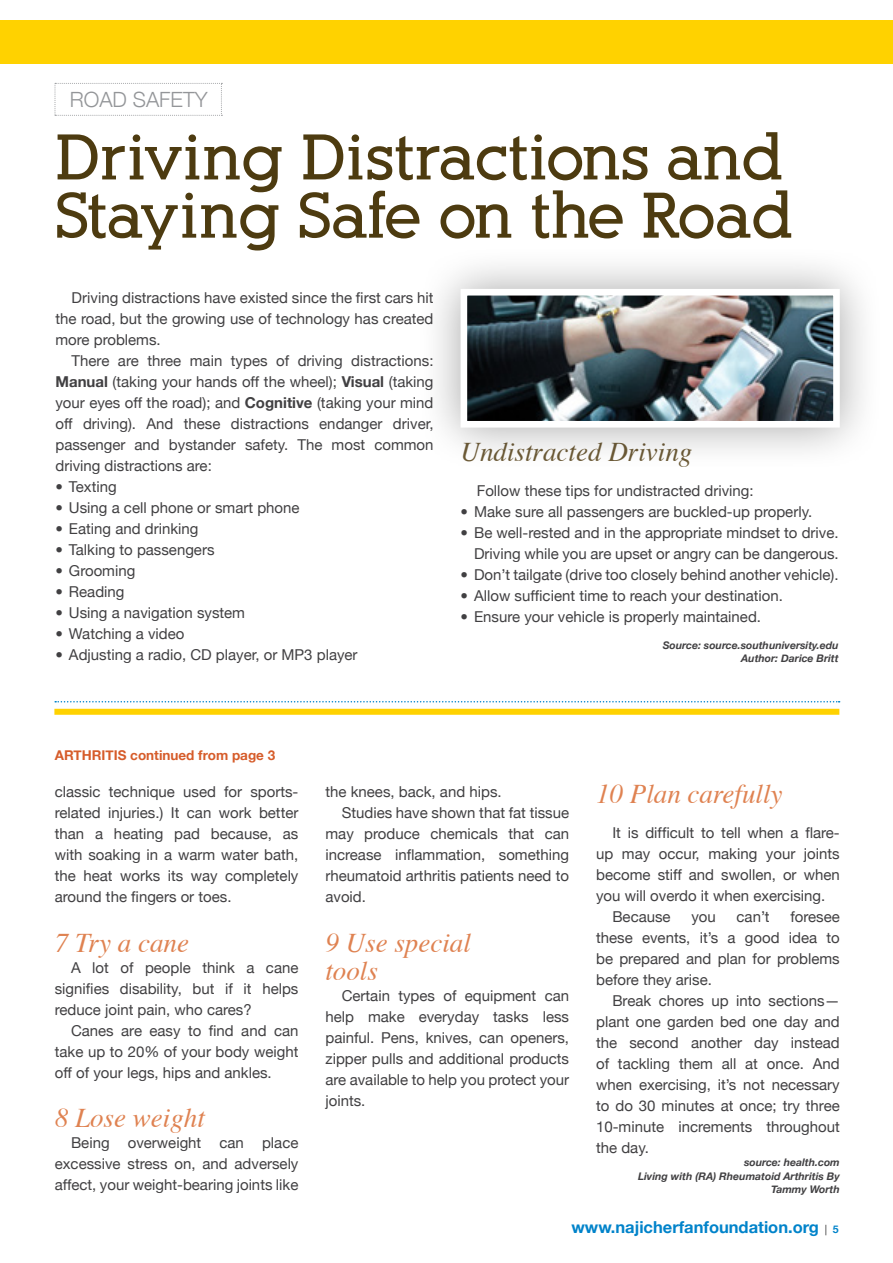
<style>
.page{position:relative;width:893px;height:1263px;background:#fff}
.page>*{position:absolute;margin:0;border:0;box-sizing:border-box;transform-origin:0 0}
.t1{font:700 63px/58.2px "Alexandria FLF";color:#4d3b10}
.t2{font:italic 27px/28.5px "Times";color:#df8251}
.t3{font:italic 27px "Times";color:#6d5b37}
.t4{font:300 21px "Helvetica Neue";color:#939598}
.t5{font:700 16.5px "Helvetica Neue";color:#0083ca}
.t6{font:15px/21px "Helvetica Neue";color:#414042;text-align:justify}
.t7{font:700 13.5px "Helvetica Neue";color:#d65c2a}
.t8{font:italic 700 10.5px/13.5px "Helvetica Neue";color:#414042;text-align:right}
.s1{font-weight:700}
.s2{font-weight:300;font-size:10.5px;color:#000}
.s3{font-size:10.5px}
</style>
<div class="page">
<div style="left:0;top:21px;width:893px;height:43px;background:#ffd200"></div>
<svg style="left:55px;top:83px;width:167px;height:33px"></svg>
<div style="left:54px;top:709px;width:785px;height:6px;background:#ffd200"></div>
<svg style="left:55px;top:701px;width:785px;height:1px"></svg>
<div style="left:417px;top:245px;width:466px;height:227px;background:#000;opacity:.35"></div>
<img style="left:469px;top:297px;width:363px;height:123px">
<div style="left:461px;top:289px;width:379px;height:139px;border:7px solid #fff"></div>
<h3 class="t4" style="left:70px;top:86px;width:139px">ROAD SAFETY</h3>
<h1 class="t1" style="left:55px;top:129px;width:739px">Driving Distractions and<br>Staying Safe on the Road</h1>
<p class="t6" style="left:55px;top:287px;width:380px;text-indent:16px">Driving distractions have existed since the first cars hit the road, but the growing use of technology has created more problems.</p>
<p class="t6" style="left:55px;top:350px;width:380px;text-indent:16px">There are three main types of driving distractions:<br><span class="s1">Manual</span> (taking your hands off the wheel); <span class="s1">Visual</span> (taking your eyes off the road); and <span class="s1">Cognitive</span> (taking your mind off driving). And these distractions endanger driver, passenger and bystander safety. The most common driving distractions are:</p>
<p class="t6" style="left:55px;top:476px;width:63px">• Texting</p>
<p class="t6" style="left:55px;top:497px;width:246px">• Using a cell phone or smart phone</p>
<p class="t6" style="left:55px;top:518px;width:144px">• Eating and drinking</p>
<p class="t6" style="left:55px;top:539px;width:161px">• Talking to passengers</p>
<p class="t6" style="left:55px;top:560px;width:81px">• Grooming</p>
<p class="t6" style="left:55px;top:581px;width:71px">• Reading</p>
<p class="t6" style="left:55px;top:602px;width:191px">• Using a navigation system</p>
<p class="t6" style="left:55px;top:623px;width:131px">• Watching a video</p>
<p class="t6" style="left:55px;top:644px;width:304px">• Adjusting a radio, CD player, or MP3 player</p>
<h2 class="t3" style="left:461px;top:429px;width:233px">Undistracted Driving</h2>
<p class="t6" style="left:477px;top:480px;width:278px">Follow these tips for undistracted driving:</p>
<p class="t6" style="left:461px;top:501px;width:353px">• Make sure all passengers are buckled-up properly.</p>
<p class="t6" style="left:461px;top:522px;width:380px;text-align:right">• Be well-rested and in the appropriate mindset to drive.<br>Driving while you are upset or angry can be dangerous.</p>
<p class="t6" style="left:461px;top:564px;width:380px">• Don’t tailgate (drive too closely behind another vehicle).</p>
<p class="t6" style="left:461px;top:585px;width:324px">• Allow sufficient time to reach your destination.</p>
<p class="t6" style="left:461px;top:606px;width:302px">• Ensure your vehicle is properly maintained.</p>
<p class="t8" style="left:663px;top:638px;width:177px">Source: source.southuniversity.edu<br>Author: Darice Britt</p>
<p class="t7" style="left:55px;top:747px;width:222px">ARTHRITIS continued from page 3</p>
<p class="t6" style="left:55px;top:781px;width:245px">classic technique used for sports&shy;related injuries.) It can work better than a heating pad because, as with soaking in a warm water bath, the heat works its way completely around the fingers or toes.</p>
<h2 class="t2" style="left:55px;top:927px;width:136px">7 Try a cane</h2>
<p class="t6" style="left:55px;top:957px;width:245px;text-indent:16px">A lot of people think a cane signifies disability, but if it helps reduce joint pain, who cares?</p>
<p class="t6" style="left:55px;top:1020px;width:245px;text-indent:16px">Canes are easy to find and can take up to 20% of your body weight off of your legs, hips and ankles.</p>
<h2 class="t2" style="left:55px;top:1102px;width:152px">8 Lose weight</h2>
<p class="t6" style="left:55px;top:1132px;width:245px;text-indent:16px">Being overweight can place excessive stress on, and adversely affect, your weight-bearing joints like</p>
<p class="t6" style="left:325px;top:781px;width:178px">the knees, back, and hips.</p>
<p class="t6" style="left:342px;top:802px;width:229px">Studies have shown that fat tissue</p>
<p class="t6" style="left:325px;top:823px;width:245px">may produce chemicals that can</p>
<p class="t6" style="left:325px;top:844px;width:245px">increase inflammation, something</p>
<p class="t6" style="left:325px;top:865px;width:245px">rheumatoid arthritis patients need to</p>
<p class="t6" style="left:325px;top:886px;width:42px">avoid.</p>
<h2 class="t2" style="left:325px;top:927px;width:147px">9 Use special tools</h2>
<p class="t6" style="left:325px;top:985px;width:245px;text-indent:16px">Certain types of equipment can help make everyday tasks less painful. Pens, knives, can openers, zipper pulls and additional products are available to help you protect your joints.</p>
<h2 class="t2" style="left:596px;top:778px;width:188px">10 Plan carefully</h2>
<p class="t6" style="left:612px;top:822px;width:229px">It is difficult to tell when a flare-</p>
<p class="t6" style="left:596px;top:843px;width:245px">up may occur, making your joints</p>
<p class="t6" style="left:596px;top:864px;width:245px">become stiff and swollen, or when</p>
<p class="t6" style="left:596px;top:885px;width:231px">you will overdo it when exercising.</p>
<p class="t6" style="left:612px;top:906px;width:60px">Because</p>
<p class="t6" style="left:691px;top:906px;width:26px">you</p>
<p class="t6" style="left:737px;top:906px;width:35px">can’t</p>
<p class="t6" style="left:596px;top:906px;width:245px;text-indent:194px">foresee these events, it’s a good idea to be prepared and plan for problems before they arise.</p>
<p class="t6" style="left:596px;top:990px;width:245px;text-indent:16px">Break chores up into sections— plant one garden bed one day and the second another day instead of tackling them all at once. And when exercising, it’s not necessary to do 30 minutes at once; try three 10-minute increments throughout the day.</p>
<p class="t8" style="left:638px;top:1156px;width:203px">source: health.com<br>Living with (RA) Rheumatoid Arthritis By<br>Tammy Worth</p>
<p class="t5" style="left:571px;top:1217px;width:269px">www.najicherfanfoundation.org <span class="s2">|</span> <span class="s3">5</span></p>
</div>
